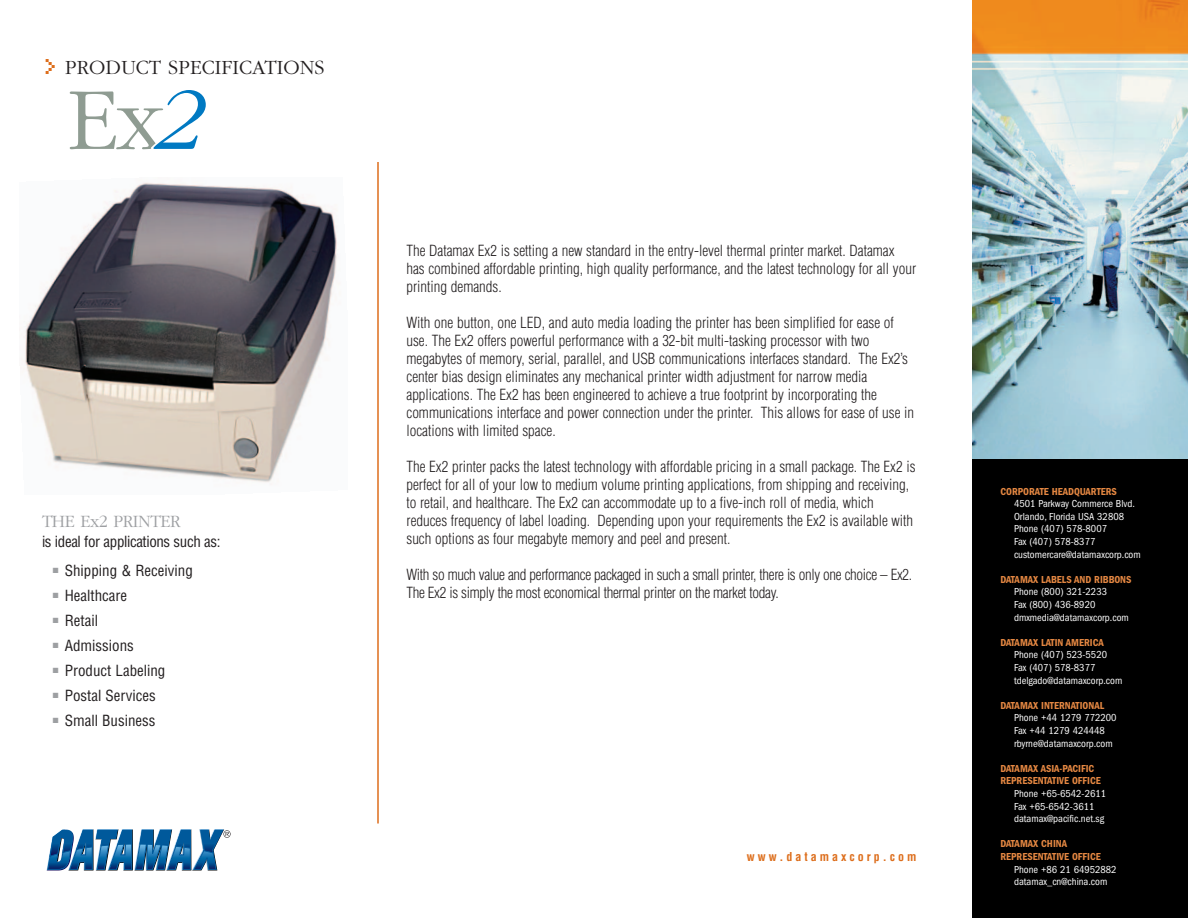
<style>
.page{position:relative;width:1188px;height:918px;background:#fff}
.page>*{position:absolute;margin:0;border:0;box-sizing:border-box;transform-origin:0 0}
.t1{font:300 21px "Garamond";color:#231f20}
.t2{font:300 18px "Garamond";letter-spacing:-.025em;color:#9d9fa2}
.t3{font:300 condensed 15px/18px "Helvetica";color:#231f20}
.t4{font:300 condensed 15px/18px "Helvetica";letter-spacing:-.02em;color:#231f20}
.t5{font:condensed 15px "Helvetica";color:#231f20}
.t6{font:condensed 15px "Helvetica";letter-spacing:-.025em;color:#231f20}
.t7{font:700 condensed 12px "Helvetica";letter-spacing:.25em;color:#dd6e1c}
.t8{font:condensed 10.5px/12.6px "Franklin Gothic";color:#fff}
.t9{font:600 condensed 10.5px/12.6px "Franklin Gothic";color:#e48742}
.s1{font-family:"MINI7";font-weight:400;color:#dd6e1c}
</style>
<div class="page">
<img style="left:23px;top:182px;width:315px;height:301px">
<img style="left:972px;top:0;width:216px;height:459px">
<div style="left:972px;top:459px;width:216px;height:459px;background:#000"></div>
<svg style="left:47px;top:829px;width:184px;height:41px"></svg>
<hr style="left:377px;top:162px;width:2px;height:662px;background:#dd6e1c">
<svg style="left:70px;top:90px;width:136px;height:59px"></svg>
<h1 class="t1" style="left:43px;top:55px;width:283px"><span class="s1">&gt;</span> PRODUCT SPECIFICATIONS</h1>
<p class="t2" style="left:42px;top:510px;width:140px">THE Ex2 PRINTER</p>
<p class="t6" style="left:42px;top:533px;width:180px">is ideal for applications such as:</p>
<p class="t5" style="left:53px;top:562px;width:142px"><sup>■</sup> Shipping &amp; Receiving</p>
<p class="t5" style="left:53px;top:587px;width:76px"><sup>■</sup> Healthcare</p>
<p class="t5" style="left:53px;top:612px;width:47px"><sup>■</sup> Retail</p>
<p class="t5" style="left:53px;top:637px;width:83px"><sup>■</sup> Admissions</p>
<p class="t5" style="left:53px;top:662px;width:114px"><sup>■</sup> Product Labeling</p>
<p class="t5" style="left:53px;top:687px;width:104px"><sup>■</sup> Postal Services</p>
<p class="t5" style="left:53px;top:712px;width:104px"><sup>■</sup> Small Business</p>
<p class="t3" style="left:406px;top:242px;width:511px">The Datamax Ex2 is setting a new standard in the entry-level thermal printer market. Datamax has combined affordable printing, high quality performance, and the latest technology for all your printing demands.</p>
<p class="t3" style="left:406px;top:314px;width:509px">With one button, one LED, and auto media loading the printer has been simplified for ease of use. The Ex2 offers powerful performance with a 32-bit multi-tasking processor with two megabytes of memory, serial, parallel, and USB communications interfaces standard. The Ex2’s center bias design eliminates any mechanical printer width adjustment for narrow media applications. The Ex2 has been engineered to achieve a true footprint by incorporating the communications interface and power connection under the printer. This allows for ease of use in locations with limited space.</p>
<p class="t3" style="left:406px;top:458px;width:511px">The Ex2 printer packs the latest technology with affordable pricing in a small package. The Ex2 is perfect for all of your low to medium volume printing applications, from shipping and receiving, to retail, and healthcare. The Ex2 can accommodate up to a five-inch roll of media, which reduces frequency of label loading. Depending upon your requirements the Ex2 is available with such options as four megabyte memory and peel and present.</p>
<p class="t4" style="left:406px;top:566px;width:507px">With so much value and performance packaged in such a small printer, there is only one choice – Ex2.<br>The Ex2 is simply the most economical thermal printer on the market today.</p>
<p class="t7" style="left:747px;top:849px;width:171px">www.datamaxcorp.com</p>
<p class="t9" style="left:1001px;top:486px;width:118px">CORPORATE HEADQUARTERS</p>
<p class="t8" style="left:1014px;top:498px;width:128px">4501 Parkway Commerce Blvd.<br>Orlando, Florida USA 32808<br>Phone (407) 578-8007<br>Fax (407) 578-8377 customercare@datamaxcorp.com</p>
<p class="t9" style="left:1001px;top:574px;width:133px">DATAMAX LABELS AND RIBBONS</p>
<p class="t8" style="left:1014px;top:586px;width:116px">Phone (800) 321-2233<br>Fax (800) 436-8920 dmxmedia@datamaxcorp.com</p>
<p class="t9" style="left:1001px;top:637px;width:105px">DATAMAX LATIN AMERICA</p>
<p class="t8" style="left:1014px;top:649px;width:110px">Phone (407) 523-5520<br>Fax (407) 578-8377 tdelgado@datamaxcorp.com</p>
<p class="t9" style="left:1001px;top:700px;width:105px">DATAMAX INTERNATIONAL</p>
<p class="t8" style="left:1014px;top:712px;width:104px">Phone +44 1279 772200<br>Fax +44 1279 424448 rbyrne@datamaxcorp.com</p>
<p class="t9" style="left:1001px;top:763px;width:102px">DATAMAX ASIA-PACIFIC<br>REPRESENTATIVE OFFICE</p>
<p class="t8" style="left:1014px;top:788px;width:94px">Phone +65-6542-2611<br>Fax +65-6542-3611 datamax@pacific.net.sg</p>
<p class="t9" style="left:1001px;top:838px;width:102px">DATAMAX CHINA<br>REPRESENTATIVE OFFICE</p>
<p class="t8" style="left:1014px;top:864px;width:104px">Phone +86 21 64952882 datamax_cn@china.com</p>
</div>
